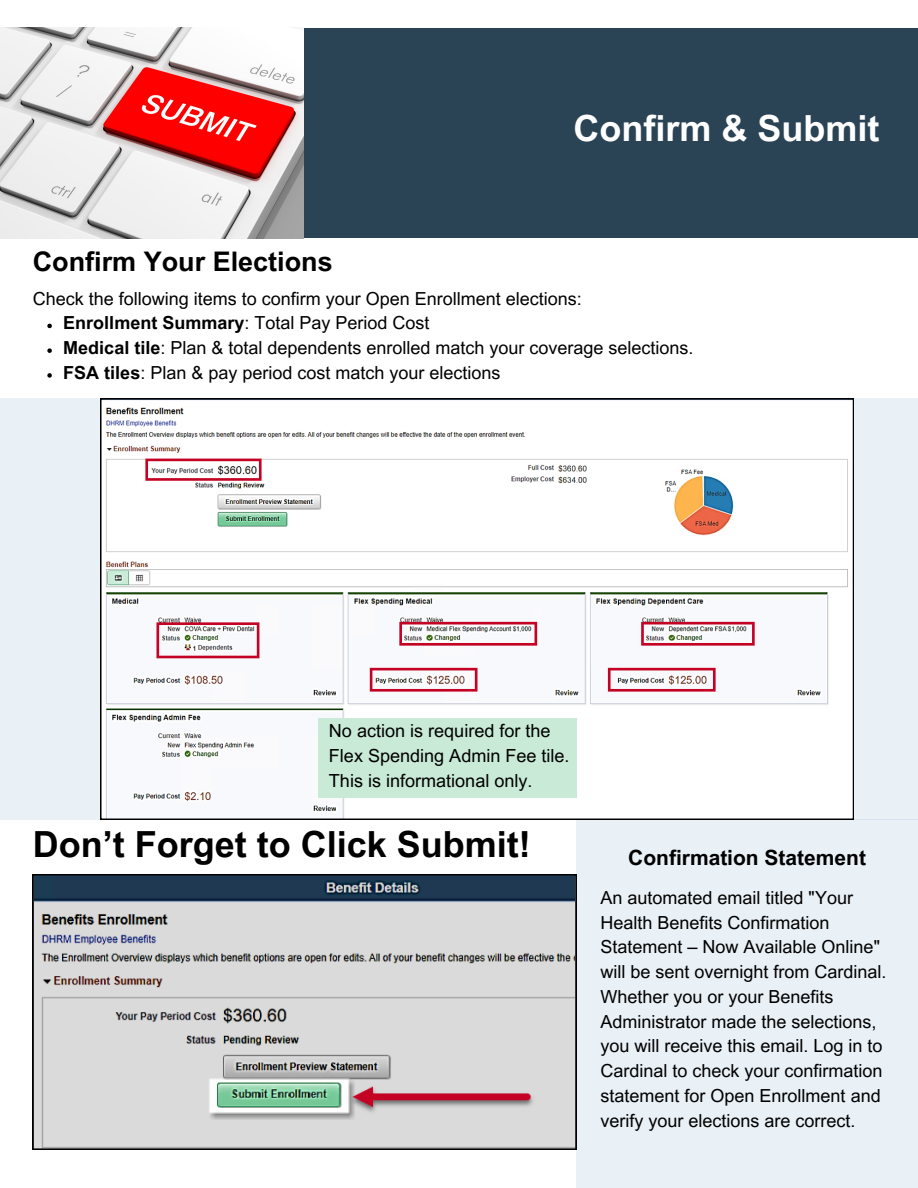
<style>
.page{position:relative;width:918px;height:1188px;background:#fff}
.page>*{position:absolute;margin:0;border:0;box-sizing:border-box;transform-origin:0 0}
.t1{font:700 36px "Arial MT Pro";color:#000}
.t2{font:700 36px "Arial MT Pro";color:#fff}
.t3{font:700 27px "Arial MT Pro";color:#000}
.t4{font:700 21px "Arial MT Pro";color:#000}
.t5{font:18px/24.8px "Arial MT Pro";color:#000}
.s1{font-weight:700}
</style>
<div class="page">
<div style="left:576px;top:820px;width:342px;height:368px;background:#e9f0f6"></div>
<div style="left:0;top:28px;width:918px;height:210px;background:#2b4455"></div>
<img style="left:0;top:28px;width:304px;height:210px">
<div style="left:0;top:398px;width:918px;height:422px;background:#e9f0f6"></div>
<svg style="left:100px;top:398px;width:754px;height:421px"></svg>
<div style="left:318px;top:718px;width:258px;height:80px;background:#c8ead6"></div>
<svg style="left:33px;top:874px;width:543px;height:276px;background:#bbbec0"></svg>
<svg style="left:47px;top:324px;width:5px;height:4px"></svg>
<svg style="left:47px;top:348px;width:5px;height:5px"></svg>
<svg style="left:47px;top:373px;width:5px;height:5px"></svg>
<h1 class="t2" style="left:573px;top:115px;width:308px">Confirm &amp; Submit</h1>
<h2 class="t3" style="left:33px;top:252px;width:302px">Confirm Your Elections</h2>
<p class="t5" style="left:63px;top:288px;width:632px;text-indent:-31px">Check the following items to confirm your Open Enrollment elections:<br><span class="s1">Enrollment Summary</span>: Total Pay Period Cost<br><span class="s1">Medical tile</span>: Plan &amp; total dependents enrolled match your coverage selections.<br><span class="s1">FSA tiles</span>: Plan &amp; pay period cost match your elections</p>
<p class="t5" style="left:329px;top:721px;width:242px">No action is required for the<br>Flex Spending Admin Fee tile.<br>This is informational only.</p>
<h1 class="t1" style="left:33px;top:831px;width:500px">Don’t Forget to Click Submit!</h1>
<p class="t4" style="left:628px;top:850px;width:239px">Confirmation Statement</p>
<p class="t5" style="left:601px;top:887px;width:288px">An automated email titled "Your Health Benefits Confirmation Statement – Now Available Online" will be sent overnight from Cardinal.<br>Whether you or your Benefits Administrator made the selections, you will receive this email. Log in to Cardinal to check your confirmation statement for Open Enrollment and verify your elections are correct.</p>
</div>
